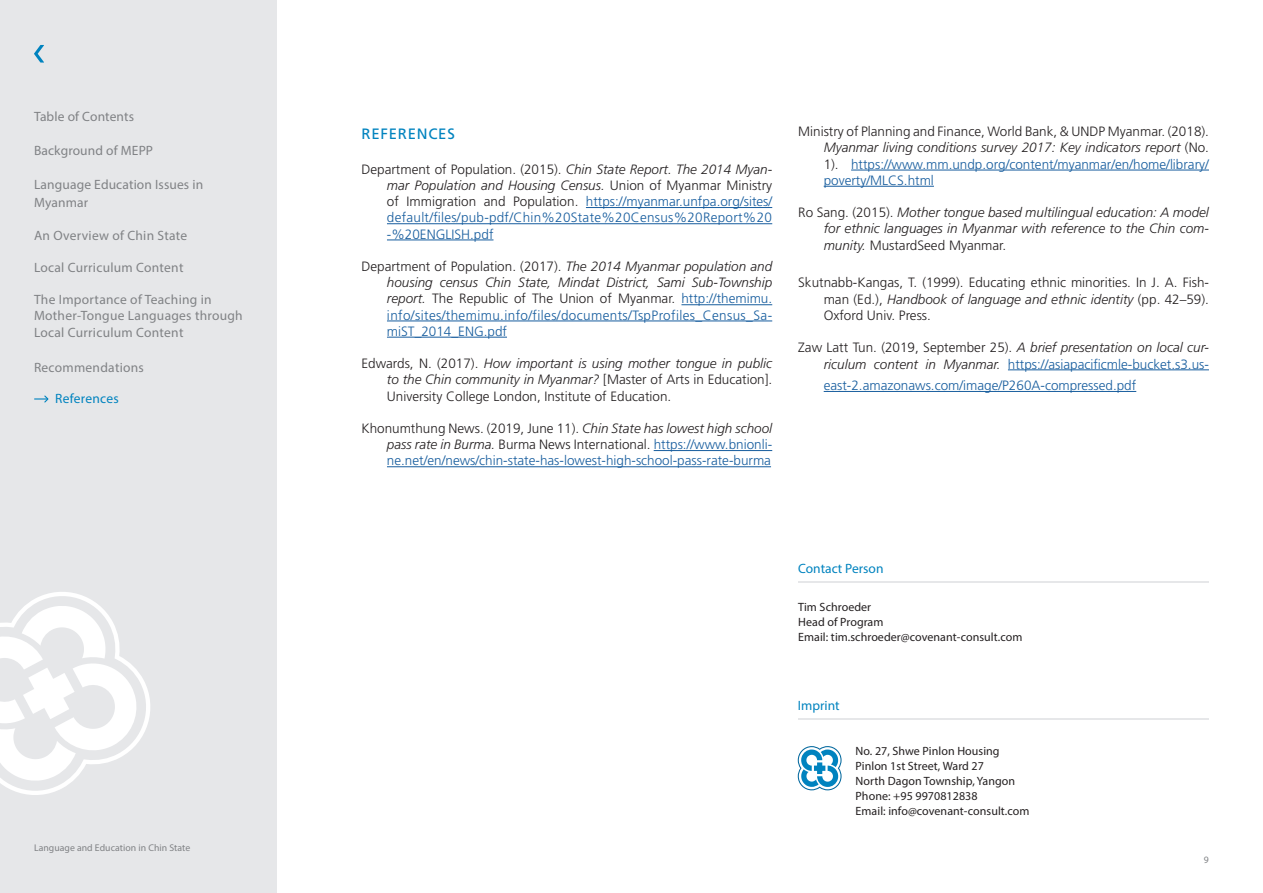
<style>
.page{position:relative;width:1263px;height:893px;background:#fff}
.page>*{position:absolute;margin:0;border:0;box-sizing:border-box;transform-origin:0 0}
.Grundschrift{font:15px "Frutiger LT Std";letter-spacing:.05em;color:#0083bf}
.t1{font:300 13.5px/16.2px "Frutiger LT Std";color:#175d9e;text-align:justify}
.t2{font:300 13.5px/16.2px "Frutiger LT Std";color:#231f20;text-align:justify}
.t3{font:italic 300 13.5px/16.2px "Frutiger LT Std";color:#231f20;text-align:justify}
.Grundschrift-2{font:13.5px/16.5px "Myriad Pro";letter-spacing:.02em;color:#808285}
.Grundschrift-3{font:13.5px "Myriad Pro";color:#0083bf}
.Grundschrift-4{font:13.5px "Myriad Pro";letter-spacing:.02em;color:#0083bf}
.Grundschrift-5{font:12px "Myriad Pro";letter-spacing:.005em;color:#231f20}
.Grundschrift-6{font:9.75px "Myriad Pro";letter-spacing:.005em;color:#808285}
.s1{color:#231f20}
.s2{font-style:italic;color:#231f20}
.s3{font-style:italic}
.s4{font-style:normal}
.s5{font-style:normal;color:#175d9e}
</style>
<div class="page">
<div style="left:0;top:0;width:276px;height:893px;background:#e6e7e9"></div>
<hr style="left:586px;top:207px;width:186px;height:1px;background:#175d9e">
<hr style="left:387px;top:223px;width:385px;height:1px;background:#175d9e">
<hr style="left:387px;top:240px;width:106px;height:1px;background:#175d9e">
<hr style="left:681px;top:304px;width:91px;height:1px;background:#175d9e">
<hr style="left:387px;top:321px;width:385px;height:1px;background:#175d9e">
<hr style="left:387px;top:337px;width:120px;height:1px;background:#175d9e">
<hr style="left:654px;top:450px;width:118px;height:1px;background:#175d9e">
<hr style="left:387px;top:466px;width:384px;height:1px;background:#175d9e">
<svg style="left:0;top:592px;width:150px;height:203px"></svg>
<svg style="left:34px;top:45px;width:10px;height:18px"></svg>
<svg style="left:798px;top:746px;width:43px;height:44px"></svg>
<hr style="left:798px;top:719px;width:410px;height:1px;background:#e6e7e9">
<svg style="left:35px;top:395px;width:14px;height:8px"></svg>
<hr style="left:798px;top:581px;width:411px;height:2px;background:#e6e7e9">
<hr style="left:851px;top:170px;width:358px;height:1px;background:#175d9e">
<hr style="left:824px;top:186px;width:110px;height:1px;background:#175d9e">
<hr style="left:1008px;top:369px;width:201px;height:1px;background:#175d9e">
<hr style="left:824px;top:391px;width:312px;height:1px;background:#175d9e">
<p class="Grundschrift-2" style="left:34px;top:108px;width:102px">Table of Contents</p>
<p class="Grundschrift-2" style="left:34px;top:142px;width:121px">Background of MEPP</p>
<p class="Grundschrift-2" style="left:34px;top:175px;width:171px;line-height:17.7px">Language Education Issues in<br>Myanmar</p>
<p class="Grundschrift-2" style="left:34px;top:227px;width:155px">An Overview of Chin State</p>
<p class="Grundschrift-2" style="left:34px;top:259px;width:151px">Local Curriculum Content</p>
<p class="Grundschrift-2" style="left:34px;top:291px;width:210px">The Importance of Teaching in<br>Mother-Tongue Languages through<br>Local Curriculum Content</p>
<p class="Grundschrift-2" style="left:34px;top:359px;width:111px">Recommendations</p>
<p class="Grundschrift-4" style="left:55px;top:391px;width:65px">References</p>
<p class="Grundschrift-6" style="left:34px;top:842px;width:158px">Language and Education in Chin State</p>
<p class="Grundschrift" style="left:361px;top:125px;width:95px">REFERENCES</p>
<p class="t1" style="left:387px;top:161px;width:387px;text-indent:-26px"><span class="s1">Department of Population. (2015).</span> <span class="s2">Chin State Report. The 2014 Myan&shy;mar Population and Housing Census.</span> <span class="s1">Union of Myanmar Ministry of Immigration and Population.</span> https://myanmar.unfpa.org/sites/ default/files/pub-pdf/Chin%20State%20Census%20Report%20 -%20ENGLISH.pdf</p>
<p class="t1" style="left:387px;top:258px;width:387px;text-indent:-26px"><span class="s1">Department of Population. (2017).</span> <span class="s2">The 2014 Myanmar population and housing census Chin State, Mindat District, Sami Sub-Township report.</span> <span class="s1">The Republic of The Union of Myanmar.</span> http://themimu. info/sites/themimu.info/files/documents/TspProfiles_Census_Sa&shy;miST_2014_ENG.pdf</p>
<p class="t2" style="left:387px;top:356px;width:387px;text-indent:-26px">Edwards, N. (2017). <span class="s3">How important is using mother tongue in public to the Chin community in Myanmar?</span> [Master of Arts in Education].<br>University College London, Institute of Education.</p>
<p class="t1" style="left:387px;top:420px;width:387px;text-indent:-26px"><span class="s1">Khonumthung News. (2019, June 11).</span> <span class="s2">Chin State has lowest high school pass rate in Burma.</span> <span class="s1">Burma News International.</span> https://www.bnionli&shy;ne.net/en/news/chin-state-has-lowest-high-school-pass-rate-burma</p>
<p class="t1" style="left:824px;top:124px;width:387px;text-indent:-26px"><span class="s1">Ministry of Planning and Finance, World Bank, &amp; UNDP Myanmar. (2018).<br></span><span class="s2">Myanmar living conditions survey 2017: Key indicators report</span> <span class="s1">(No.<br>1).</span> https://www.mm.undp.org/content/myanmar/en/home/library/ poverty/MLCS.html</p>
<p class="t3" style="left:824px;top:205px;width:387px;text-indent:-26px"><span class="s4">Ro Sang. (2015).</span> Mother tongue based multilingual education: A model for ethnic languages in Myanmar with reference to the Chin com&shy;munity. <span class="s4">MustardSeed Myanmar.</span></p>
<p class="t2" style="left:824px;top:275px;width:387px;text-indent:-26px">Skutnabb-Kangas, T. (1999). Educating ethnic minorities. In J. A. Fish&shy;man (Ed.), <span class="s3">Handbook of language and ethnic identity</span> (pp. 42–59).<br>Oxford Univ. Press.</p>
<p class="t3" style="left:798px;top:340px;width:412px;text-align:right"><span class="s4">Zaw Latt Tun. (2019, September 25).</span> A brief presentation on local cur&shy;riculum content in Myanmar. <span class="s5">https://asiapacificmle-bucket.s3.us-</span></p>
<p class="t1" style="left:824px;top:378px;width:314px">east-2.amazonaws.com/image/P260A-compressed.pdf</p>
<p class="Grundschrift-3" style="left:798px;top:560px;width:87px">Contact Person</p>
<p class="Grundschrift-5" style="left:798px;top:599px;width:75px">Tim Schroeder</p>
<p class="Grundschrift-5" style="left:798px;top:614px;width:87px">Head of Program</p>
<p class="Grundschrift-5" style="left:798px;top:629px;width:226px">Email: tim.schroeder@covenant-consult.com</p>
<p class="Grundschrift-3" style="left:798px;top:697px;width:43px">Imprint</p>
<p class="Grundschrift-5" style="left:855px;top:743px;width:146px">No. 27, Shwe Pinlon Housing</p>
<p class="Grundschrift-5" style="left:855px;top:758px;width:130px">Pinlon 1st Street, Ward 27</p>
<p class="Grundschrift-5" style="left:855px;top:773px;width:161px">North Dagon Township, Yangon</p>
<p class="Grundschrift-5" style="left:855px;top:788px;width:124px">Phone: +95 9970812838</p>
<p class="Grundschrift-5" style="left:855px;top:803px;width:175px">Email: info@covenant-consult.com</p>
<p class="Grundschrift-6" style="left:1204px;top:854px;width:7px">9</p>
</div>
